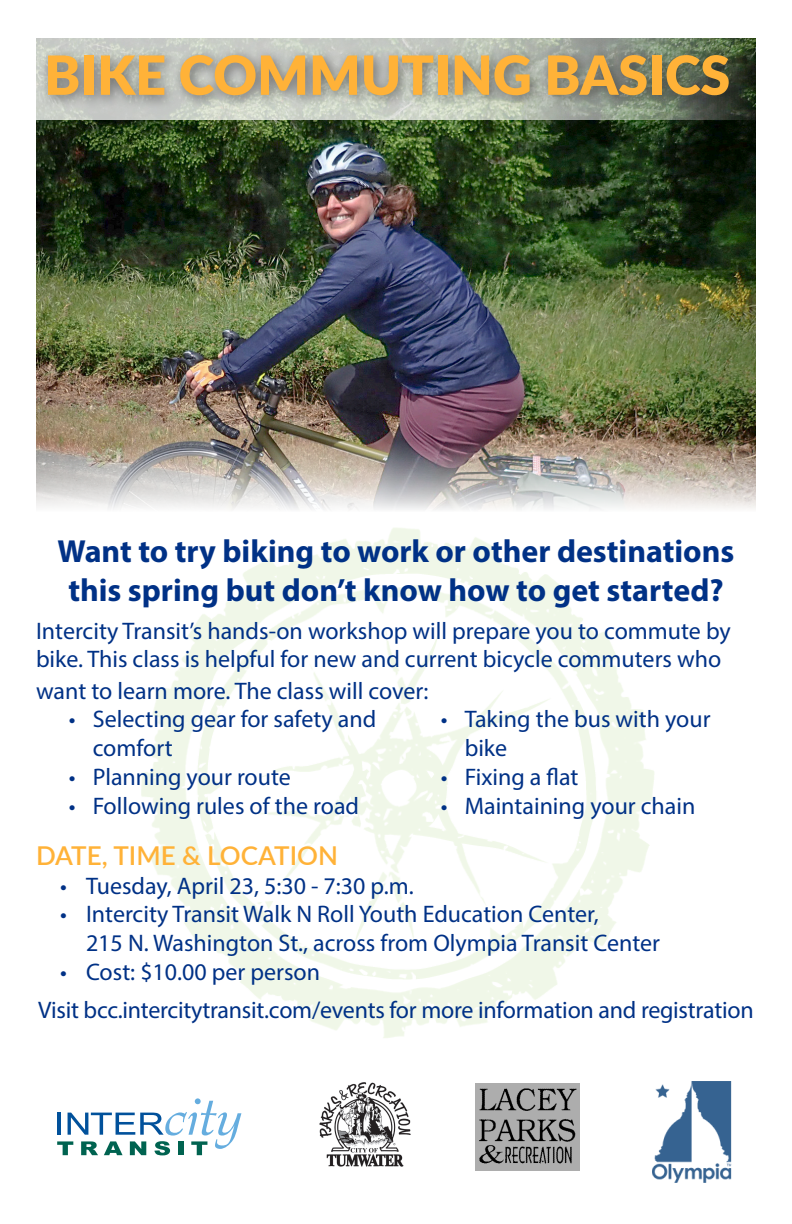
<style>
.page{position:relative;width:792px;height:1224px;background:#fff}
.page>*{position:absolute;margin:0;border:0;box-sizing:border-box;transform-origin:0 0}
.t1{font:900 54px "Lato";color:#ffb238}
.t2{font:700 32px/38.4px "Myriad Pro";color:#003186;text-align:center}
.t3{font:600 26px "Lato";color:#ffb238}
.t4{font:24px/28.8px "Myriad Pro";color:#003186}
</style>
<div class="page">
<img style="left:141px;top:528px;width:513px;height:510px">
<svg style="left:57px;top:1098px;width:184px;height:57px"></svg>
<img style="left:36px;top:120px;width:720px;height:390px">
<svg style="left:36px;top:38px;width:720px;height:82px;background:#aab2a5"></svg>
<div style="left:39px;top:47px;width:704px;height:63px;background:#231f20;opacity:.56"></div>
<img style="left:476px;top:1083px;width:104px;height:87px">
<img style="left:319px;top:1082px;width:92px;height:85px">
<img style="left:652px;top:1082px;width:80px;height:101px">
<p class="t1" style="left:44px;top:35px;width:688px">BIKE COMMUTING BASICS</p>
<p class="t2" style="left:58px;top:531px;width:678px">Want to try biking to work or other destinations this spring but don’t know how to get started?</p>
<p class="t4" style="left:36px;top:616px;width:696px">Intercity Transit’s hands-on workshop will prepare you to commute by bike. This class is helpful for new and current bicycle commuters who</p>
<p class="t4" style="left:36px;top:676px;width:394px">want to learn more. The class will cover:</p>
<p class="t4" style="left:93px;top:705px;width:285px;text-indent:-24px">• Selecting gear for safety and comfort</p>
<p class="t4" style="left:69px;top:762px;width:224px">• Planning your route</p>
<p class="t4" style="left:69px;top:791px;width:292px">• Following rules of the road</p>
<p class="t4" style="left:465px;top:705px;width:247px;text-indent:-24px">• Taking the bus with your bike</p>
<p class="t4" style="left:441px;top:762px;width:139px">• Fixing a flat</p>
<p class="t4" style="left:441px;top:791px;width:256px">• Maintaining your chain</p>
<p class="t3" style="left:36px;top:836px;width:304px">DATE, TIME &amp; LOCATION</p>
<p class="t4" style="left:60px;top:871px;width:355px">• Tuesday, April 23, 5:30 - 7:30 p.m.</p>
<p class="t4" style="left:86px;top:900px;width:576px;text-indent:-26px">• Intercity Transit Walk N Roll Youth Education Center,<br>215 N. Washington St., across from Olympia Transit Center</p>
<p class="t4" style="left:60px;top:957px;width:262px">• Cost: $10.00 per person</p>
<p class="t4" style="left:38px;top:995px;width:717px">Visit bcc.intercitytransit.com/events for more information and registration</p>
</div>
